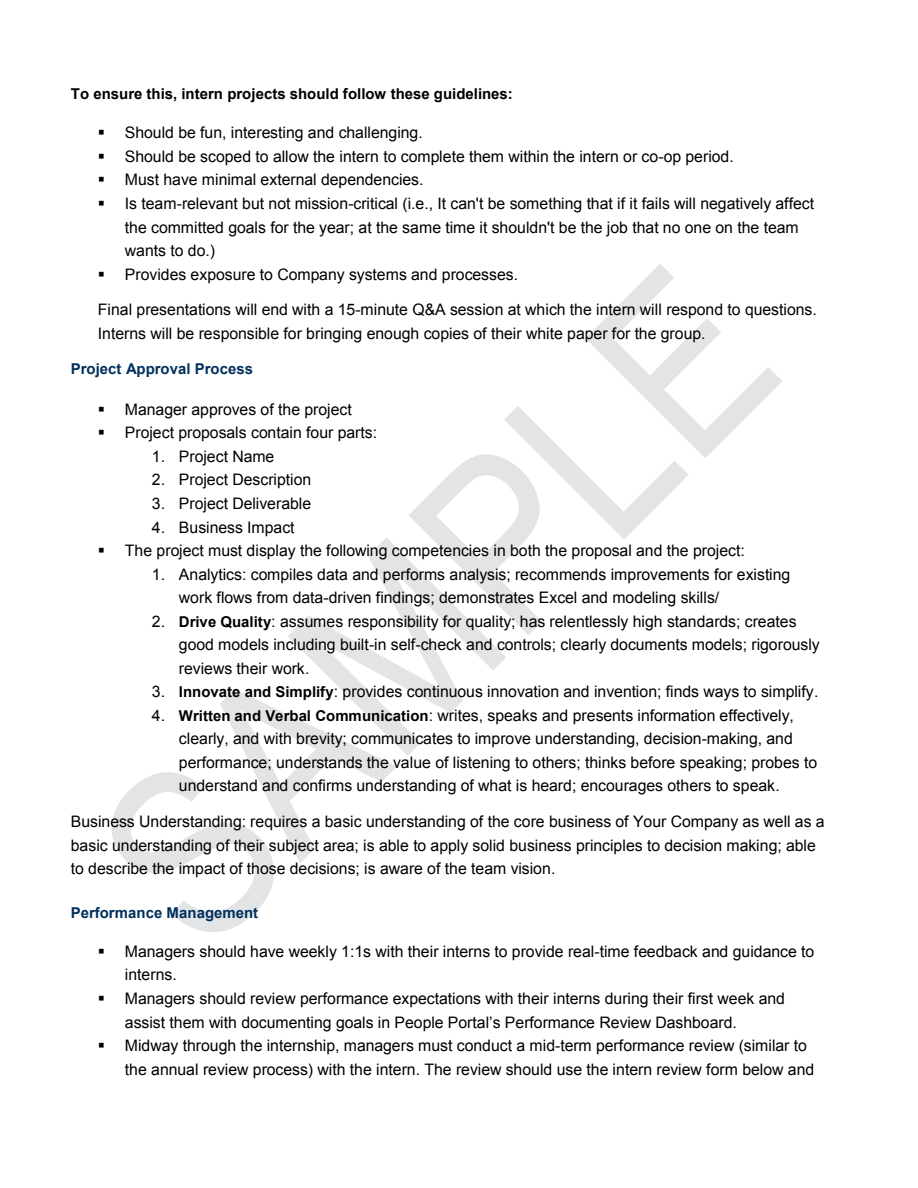
<style>
.page{position:relative;width:918px;height:1188px;background:#fff}
.page>*{position:absolute;margin:0;border:0;box-sizing:border-box;transform-origin:0 0}
.t1{font:15.9px/23.5px "Arial";color:#000}
.t2{font:700 15px "Arial";color:#000}
.t3{font:700 15px "Arial";color:#00305e}
.s1{font-weight:700;font-size:15px}
.s2{font-style:inherit}
</style>
<div class="page">
<svg style="left:111px;top:689px;width:286px;height:243px"></svg>
<svg style="left:288px;top:538px;width:218px;height:218px"></svg>
<svg style="left:408px;top:264px;width:374px;height:371px"></svg>
<p class="t2" style="left:71px;top:84px;width:444px">To ensure this, intern projects should follow these guidelines:</p>
<p class="t1" style="left:98px;top:121px;width:326px">▪ Should be fun, interesting and challenging.</p>
<p class="t1" style="left:98px;top:145px;width:637px">▪ Should be scoped to allow the intern to complete them within the intern or co-op period.</p>
<p class="t1" style="left:98px;top:168px;width:327px">▪ Must have minimal external dependencies.</p>
<p class="t1" style="left:125px;top:192px;width:691px;text-indent:-27px">▪ Is team-relevant but not mission-critical (i.e., It can't be something that if it fails will negatively affect the committed goals for the year; at the same time it shouldn't be the job that no one on the team wants to do.)</p>
<p class="t1" style="left:98px;top:262px;width:422px">▪ Provides exposure to Company systems and processes.</p>
<p class="t1" style="left:98px;top:298px;width:720px">Final presentations will end with a 15-minute Q&amp;A session at which the intern will respond to questions.<br>Interns will be responsible for bringing enough copies of their white paper for the group.</p>
<p class="t3" style="left:71px;top:358px;width:184px">Project Approval Process</p>
<p class="t1" style="left:98px;top:398px;width:255px">▪ Manager approves of the project</p>
<p class="t1" style="left:98px;top:421px;width:281px">▪ Project proposals contain four parts:</p>
<p class="t1" style="left:152px;top:445px;width:124px">1. Project Name</p>
<p class="t1" style="left:152px;top:468px;width:161px">2. Project Description</p>
<p class="t1" style="left:152px;top:492px;width:161px">3. Project Deliverable</p>
<p class="t1" style="left:152px;top:515px;width:144px">4. Business Impact</p>
<p class="t1" style="left:98px;top:539px;width:648px">▪ The project must display the following competencies in both the proposal and the project:</p>
<p class="t1" style="left:179px;top:562px;width:613px;text-indent:-27px">1. Analytics: compiles data and performs analysis; recommends improvements for existing work flows from data-driven findings; demonstrates Excel and modeling skills/</p>
<p class="t1" style="left:179px;top:609px;width:642px;text-indent:-27px">2. <span class="s1">Drive Quality</span>: assumes responsibility for quality; has relentlessly high standards; creates good models including built-in self-check and controls; clearly documents models; rigorously reviews their work.</p>
<p class="t1" style="left:152px;top:680px;width:668px">3. <span class="s1">Innovate and Simplify</span>: provides continuous innovation and invention; finds ways to simplify.</p>
<p class="t1" style="left:179px;top:704px;width:640px;text-indent:-27px">4. <span class="s1">Written and Verbal Communication</span>: writes, speaks and presents information effectively, clearly, and with brevity; communicates to improve understanding, decision-making, and performance; understands the value of listening to others; thinks before speaking; probes to understand and confirms understanding of what is heard; encourages others to speak.</p>
<p class="t1" style="left:71px;top:810px;width:755px">Business Understanding: requires a basic understanding of the core business of Your Company as well as a basic understanding of their subject area; is able to apply solid business principles to decision making; able to describe the impact of those decisions; is aware of the team vision.</p>
<p class="t3" style="left:71px;top:903px;width:189px">Performance Management</p>
<p class="t1" style="left:125px;top:940px;width:691px;text-indent:-27px">▪ Managers should have weekly 1:1s with their interns to provide real-time feedback and guidance to interns.</p>
<p class="t1" style="left:125px;top:987px;width:662px;text-indent:-27px">▪ Managers should review performance expectations with their interns during their first week and assist them <span class="s2">with documenting goals in People Portal’s Performance Review Dashboard.</span></p>
<p class="t1" style="left:125px;top:1034px;width:691px;text-indent:-27px">▪ Midway through the internship, managers must conduct a mid-term performance review (similar to the annual review process) with the intern. The review should use the intern review form below and</p>
</div>
